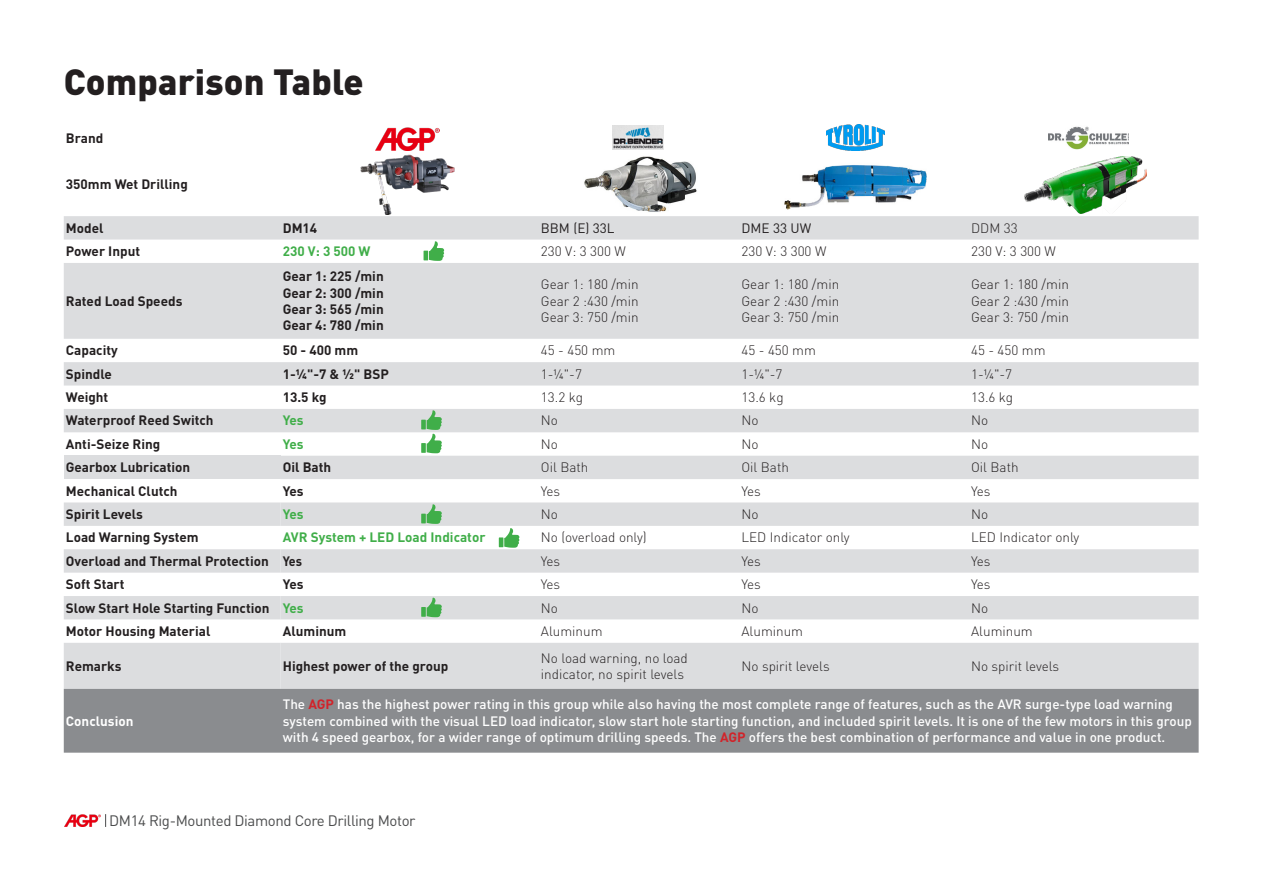
<style>
.page{position:relative;width:1263px;height:893px;background:#fff}
.page>*{position:absolute;margin:0;border:0;box-sizing:border-box;transform-origin:0 0}
.t1{font:900 36px "DIN Pro";letter-spacing:.005em;color:#231f20}
.t2{font:15px "DIN Pro";letter-spacing:-.025em;color:#4b4c4d}
.t3{font:300 13.5px/16.2px "DIN Pro";color:#231f20;text-align:justify}
.t4{font:700 13.5px "DIN Pro";color:#231f20}
.t5{font:500 13.5px/16.2px "DIN Pro";color:#fff}
.t6{font:700 13.5px "DIN Pro";color:#40ae49}
.t7{font:13.5px "DIN Pro";color:#231f20}
.t8{font:700 13.5px "DIN Pro";color:#fff}
.t9{font:700 13.5px "DIN Pro";color:#231f20;scale:.93 1}
.s1{font-weight:700;color:#d1232a}
</style>
<div class="page">
<svg style="left:105px;top:814px;width:1px;height:13px"></svg>
<img style="left:65px;top:814px;width:36px;height:13px">
<svg style="left:64px;top:263px;width:1134px;height:426px;fill:#dcdddf"></svg>
<div style="left:64px;top:456px;width:217px;height:23px;background:#dcdddf"></div>
<svg style="left:64px;top:502px;width:217px;height:187px"></svg>
<div style="left:64px;top:689px;width:1134px;height:64px;background:#8a8c8f"></div>
<img style="left:376px;top:128px;width:64px;height:22px">
<img style="left:360px;top:155px;width:95px;height:60px">
<img style="left:612px;top:125px;width:52px;height:24px">
<img style="left:584px;top:156px;width:113px;height:56px">
<img style="left:826px;top:125px;width:58px;height:25px">
<img style="left:784px;top:165px;width:143px;height:45px">
<img style="left:1048px;top:126px;width:80px;height:24px">
<img style="left:1025px;top:157px;width:121px;height:56px">
<svg style="left:64px;top:216px;width:1134px;height:45px"></svg>
<svg style="left:421px;top:410px;width:21px;height:43px"></svg>
<svg style="left:421px;top:504px;width:21px;height:20px"></svg>
<svg style="left:499px;top:528px;width:20px;height:20px"></svg>
<svg style="left:421px;top:598px;width:21px;height:19px"></svg>
<p class="t1" style="left:64px;top:57px;width:301px">Comparison Table</p>
<p class="t4" style="left:66px;top:129px;width:39px">Brand</p>
<p class="t4" style="left:66px;top:175px;width:123px">350mm Wet Drilling</p>
<p class="t4" style="left:66px;top:219px;width:39px">Model</p>
<p class="t4" style="left:283px;top:219px;width:36px">DM14</p>
<p class="t7" style="left:541px;top:219px;width:75px">BBM (E) 33L</p>
<p class="t7" style="left:741px;top:219px;width:71px">DME 33 UW</p>
<p class="t3" style="left:971px;top:219px;width:48px">DDM 33</p>
<p class="t4" style="left:66px;top:242px;width:76px">Power Input</p>
<p class="t6" style="left:283px;top:242px;width:89px">230 V: 3 500 W</p>
<p class="t3" style="left:541px;top:243px;width:86px">230 V: 3 300 W</p>
<p class="t3" style="left:741px;top:243px;width:86px">230 V: 3 300 W</p>
<p class="t3" style="left:971px;top:243px;width:86px">230 V: 3 300 W</p>
<p class="t4" style="left:66px;top:292px;width:118px">Rated Load Speeds</p>
<p class="t4" style="left:283px;top:267px;width:102px">Gear 1: 225 /min</p>
<p class="t4" style="left:283px;top:283px;width:102px">Gear 2: 300 /min</p>
<p class="t4" style="left:283px;top:300px;width:102px">Gear 3: 565 /min</p>
<p class="t4" style="left:283px;top:316px;width:102px">Gear 4: 780 /min</p>
<p class="t3" style="left:541px;top:276px;width:99px">Gear 1: 180 /min Gear 2 :430 /min Gear 3: 750 /min</p>
<p class="t3" style="left:741px;top:276px;width:99px">Gear 1: 180 /min Gear 2 :430 /min Gear 3: 750 /min</p>
<p class="t3" style="left:971px;top:276px;width:99px">Gear 1: 180 /min Gear 2 :430 /min Gear 3: 750 /min</p>
<p class="t4" style="left:66px;top:341px;width:53px">Capacity</p>
<p class="t4" style="left:283px;top:341px;width:77px">50 - 400 mm</p>
<p class="t3" style="left:541px;top:342px;width:76px">45 - 450 mm</p>
<p class="t3" style="left:741px;top:342px;width:76px">45 - 450 mm</p>
<p class="t3" style="left:971px;top:342px;width:76px">45 - 450 mm</p>
<p class="t4" style="left:66px;top:365px;width:48px">Spindle</p>
<p class="t4" style="left:283px;top:365px;width:108px">1-¼"-7 &amp; ½" BSP</p>
<p class="t3" style="left:541px;top:365px;width:43px">1-¼"-7</p>
<p class="t3" style="left:741px;top:365px;width:43px">1-¼"-7</p>
<p class="t3" style="left:971px;top:365px;width:43px">1-¼"-7</p>
<p class="t4" style="left:66px;top:388px;width:44px">Weight</p>
<p class="t4" style="left:283px;top:388px;width:45px">13.5 kg</p>
<p class="t3" style="left:541px;top:388px;width:44px">13.2 kg</p>
<p class="t3" style="left:741px;top:388px;width:44px">13.6 kg</p>
<p class="t3" style="left:971px;top:388px;width:44px">13.6 kg</p>
<p class="t4" style="left:66px;top:411px;width:149px">Waterproof Reed Switch</p>
<p class="t6" style="left:283px;top:411px;width:22px">Yes</p>
<p class="t3" style="left:541px;top:412px;width:19px">No</p>
<p class="t3" style="left:741px;top:412px;width:19px">No</p>
<p class="t3" style="left:971px;top:412px;width:19px">No</p>
<p class="t4" style="left:66px;top:435px;width:96px">Anti-Seize Ring</p>
<p class="t6" style="left:283px;top:435px;width:22px">Yes</p>
<p class="t3" style="left:541px;top:435px;width:19px">No</p>
<p class="t3" style="left:741px;top:435px;width:19px">No</p>
<p class="t3" style="left:971px;top:435px;width:19px">No</p>
<p class="t4" style="left:66px;top:458px;width:126px">Gearbox Lubrication</p>
<p class="t4" style="left:283px;top:458px;width:50px">Oil Bath</p>
<p class="t3" style="left:541px;top:459px;width:49px">Oil Bath</p>
<p class="t3" style="left:741px;top:459px;width:49px">Oil Bath</p>
<p class="t3" style="left:971px;top:459px;width:49px">Oil Bath</p>
<p class="t4" style="left:66px;top:481px;width:113px">Mechanical Clutch</p>
<p class="t4" style="left:283px;top:481px;width:22px">Yes</p>
<p class="t3" style="left:541px;top:482px;width:21px">Yes</p>
<p class="t3" style="left:741px;top:482px;width:21px">Yes</p>
<p class="t3" style="left:971px;top:482px;width:21px">Yes</p>
<p class="t4" style="left:66px;top:505px;width:79px">Spirit Levels</p>
<p class="t6" style="left:283px;top:505px;width:22px">Yes</p>
<p class="t3" style="left:541px;top:505px;width:19px">No</p>
<p class="t3" style="left:741px;top:505px;width:19px">No</p>
<p class="t3" style="left:971px;top:505px;width:19px">No</p>
<p class="t4" style="left:66px;top:528px;width:134px">Load Warning System</p>
<p class="t6" style="left:283px;top:528px;width:204px">AVR System + LED Load Indicator</p>
<p class="t3" style="left:541px;top:529px;width:107px">No (overload only)</p>
<p class="t3" style="left:741px;top:529px;width:110px">LED Indicator only</p>
<p class="t3" style="left:971px;top:529px;width:110px">LED Indicator only</p>
<p class="t4" style="left:66px;top:552px;width:204px">Overload and Thermal Protection</p>
<p class="t9" style="left:283px;top:552px;width:22px">Yes</p>
<p class="t3" style="left:541px;top:552px;width:21px">Yes</p>
<p class="t3" style="left:741px;top:552px;width:21px">Yes</p>
<p class="t3" style="left:971px;top:552px;width:21px">Yes</p>
<p class="t4" style="left:66px;top:575px;width:60px">Soft Start</p>
<p class="t4" style="left:283px;top:575px;width:22px">Yes</p>
<p class="t3" style="left:541px;top:576px;width:21px">Yes</p>
<p class="t3" style="left:741px;top:576px;width:21px">Yes</p>
<p class="t3" style="left:971px;top:576px;width:21px">Yes</p>
<p class="t4" style="left:66px;top:598px;width:205px">Slow Start Hole Starting Function</p>
<p class="t6" style="left:283px;top:598px;width:22px">Yes</p>
<p class="t3" style="left:541px;top:599px;width:19px">No</p>
<p class="t3" style="left:741px;top:599px;width:19px">No</p>
<p class="t3" style="left:971px;top:599px;width:19px">No</p>
<p class="t4" style="left:66px;top:622px;width:146px">Motor Housing Material</p>
<p class="t4" style="left:283px;top:622px;width:65px">Aluminum</p>
<p class="t3" style="left:541px;top:622px;width:63px">Aluminum</p>
<p class="t3" style="left:741px;top:622px;width:63px">Aluminum</p>
<p class="t3" style="left:971px;top:622px;width:63px">Aluminum</p>
<p class="t4" style="left:66px;top:657px;width:57px">Remarks</p>
<p class="t4" style="left:283px;top:657px;width:167px">Highest power of the group</p>
<p class="t3" style="left:541px;top:649px;width:149px">No load warning, no load indicator, no spirit levels</p>
<p class="t3" style="left:741px;top:657px;width:90px">No spirit levels</p>
<p class="t3" style="left:971px;top:657px;width:90px">No spirit levels</p>
<p class="t8" style="left:66px;top:711px;width:69px">Conclusion</p>
<p class="t5" style="left:283px;top:696px;width:910px">The <span class="s1">AGP</span> has the highest power rating in this group while also having the most complete range of features, such as the AVR surge-type load warning system combined with the visual LED load indicator, slow start hole starting function, and included spirit levels. It is one of the few motors in this group with 4 speed gearbox, for a wider range of optimum drilling speeds. The <span class="s1">AGP</span> offers the best combination of performance and value in one product.</p>
<p class="t2" style="left:109px;top:810px;width:308px">DM14 Rig-Mounted Diamond Core Drilling Motor</p>
</div>
